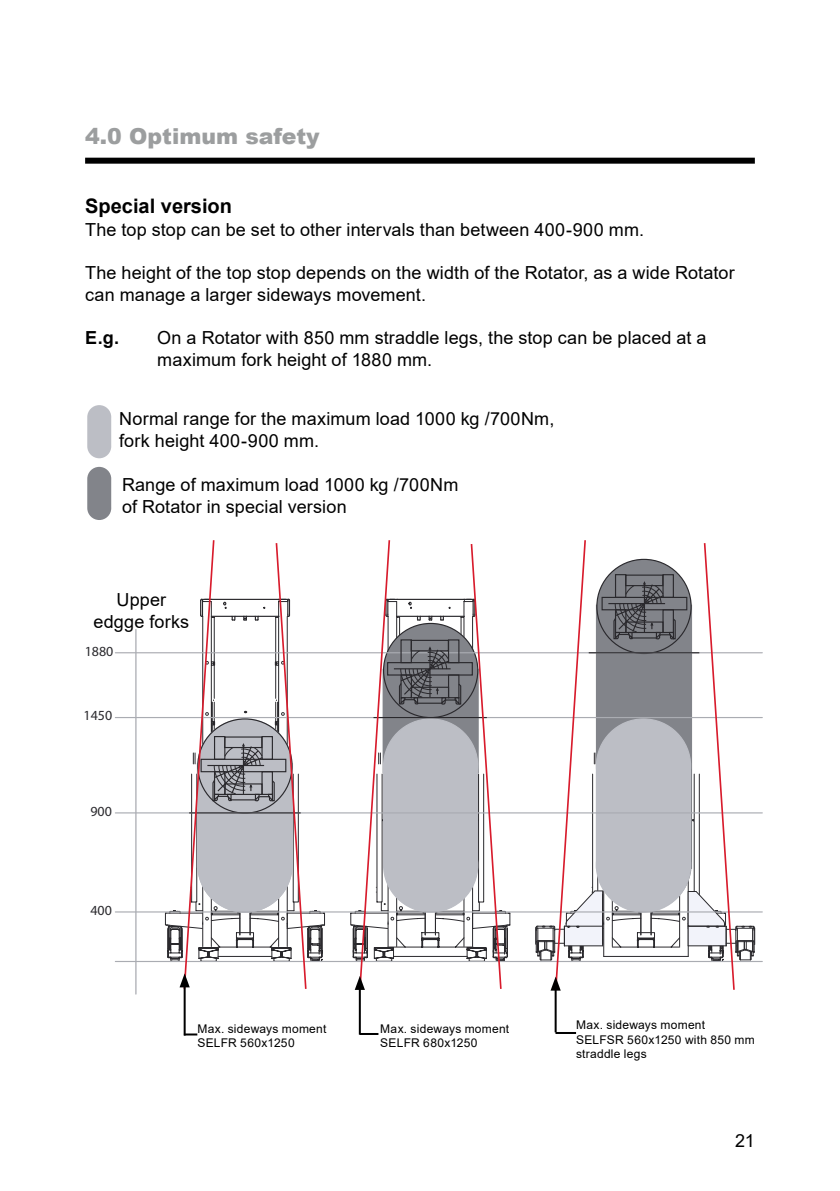
<style>
.page{position:relative;width:840px;height:1191px;background:#fff}
.page>*{position:absolute;margin:0;border:0;box-sizing:border-box;transform-origin:0 0}
.t1{font:900 22px "Arial";color:#9c9e9f}
.t2{font:700 20px "Arial";color:#000}
.t3{font:18px/21.6px "Arial";letter-spacing:.005em;color:#000}
.t4{font:700 18px "Arial";color:#000}
.t5{font:14px "Myriad Pro";color:#2a292d}
.t6{font:12px/14.4px "Arial";letter-spacing:.02em;color:#000}
</style>
<div class="page">
<svg style="left:87px;top:467px;width:24px;height:53px"></svg>
<svg style="left:87px;top:405px;width:24px;height:53px"></svg>
<hr style="left:115px;top:961px;width:646px;height:1px;background:#aaacb2">
<hr style="left:115px;top:812px;width:646px;height:1px;background:#aaacb2">
<hr style="left:115px;top:717px;width:646px;height:1px;background:#aaacb2">
<hr style="left:115px;top:652px;width:646px;height:1px;background:#aaacb2">
<hr style="left:115px;top:911px;width:646px;height:1px;background:#aaacb2">
<hr style="left:135px;top:629px;width:1px;height:365px;background:#aaacb2">
<hr style="left:183px;top:984px;width:2px;height:51px;background:#000">
<svg style="left:164px;top:540px;width:161px;height:450px"></svg>
<svg style="left:185px;top:1033px;width:12px;height:2px"></svg>
<hr style="left:358px;top:986px;width:2px;height:48px;background:#000">
<svg style="left:350px;top:540px;width:160px;height:450px"></svg>
<svg style="left:359px;top:1033px;width:19px;height:2px"></svg>
<hr style="left:554px;top:987px;width:2px;height:45px;background:#000">
<svg style="left:534px;top:540px;width:221px;height:451px"></svg>
<hr style="left:555px;top:1032px;width:20px;height:2px;background:#000">
<div style="left:85px;top:158px;width:669px;height:6px;background:#000"></div>
<p class="t1" style="left:85px;top:120px;width:236px">4.0 Optimum safety</p>
<p class="t2" style="left:85px;top:192px;width:148px">Special version</p>
<p class="t3" style="left:85px;top:219px;width:560px">The top stop can be set to other intervals than between 400-900 mm.</p>
<p class="t3" style="left:85px;top:262px;width:650px">The height of the top stop depends on the width of the Rotator, as a wide Rotator can manage a larger sideways movement.</p>
<p class="t4" style="left:85px;top:325px;width:35px">E.g.</p>
<p class="t3" style="left:157px;top:327px;width:550px">On a Rotator with 850 mm straddle legs, the stop can be placed at a maximum fork height of 1880 mm.</p>
<p class="t3" style="left:119px;top:408px;width:436px">Normal range for the maximum load 1000 kg /700Nm, fork height 400-900 mm.</p>
<p class="t3" style="left:122px;top:474px;width:337px">Range of maximum load 1000 kg /700Nm of Rotator in special version</p>
<p class="t3" style="left:94px;top:589px;width:97px;text-align:center">Upper edgge forks</p>
<p class="t5" style="left:85px;top:643px;width:30px">1880</p>
<p class="t5" style="left:83px;top:707px;width:30px">1450</p>
<p class="t5" style="left:90px;top:803px;width:23px">900</p>
<p class="t5" style="left:90px;top:902px;width:23px">400</p>
<p class="t6" style="left:197px;top:1021px;width:130px">Max. sideways moment<br>SELFR 560x1250</p>
<p class="t6" style="left:380px;top:1021px;width:130px">Max. sideways moment<br>SELFR 680x1250</p>
<p class="t6" style="left:575px;top:1017px;width:180px">Max. sideways moment<br>SELFSR 560x1250 with 850 mm straddle legs</p>
<p class="t3" style="left:734px;top:1130px;width:21px">21</p>
</div>
